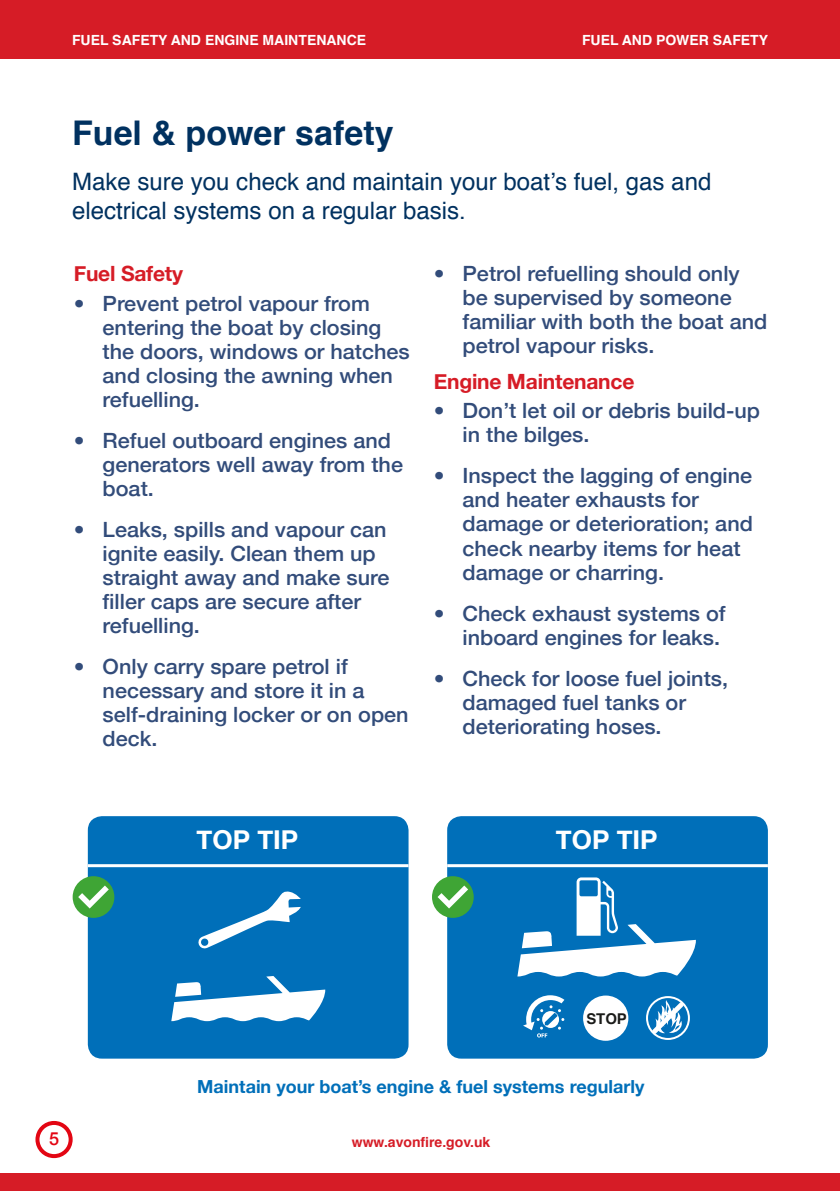
<style>
.page{position:relative;width:840px;height:1191px;background:#fff}
.page>*{position:absolute;margin:0;border:0;box-sizing:border-box;transform-origin:0 0}
.t1{font:700 34px "Helvetica";color:#003160}
.t2{font:700 26px "Helvetica Neue";color:#fff}
.t3{font:24px/28.8px "Helvetica";color:#003160}
.t4{font:500 21px/24px "Helvetica Neue";color:#324c7a}
.t5{font:700 21px "Helvetica Neue";letter-spacing:-.01em;color:#d61c26}
.t6{font:700 18px "Helvetica Neue";color:#006fb9}
.t7{font:500 18px "Helvetica Neue";color:#e30613}
.t8{font:700 14.8px "Helvetica";color:#1a1b19}
.t9{font:700 14px "Helvetica";color:#fff}
.t10{font:700 14px "Helvetica";color:#d61c26}
</style>
<div class="page">
<div style="left:0;top:1174px;width:839px;height:17px;background:#d61c26"></div>
<svg style="left:37px;top:1123px;width:34px;height:33px"></svg>
<div style="left:35px;top:1121px;width:38px;height:37px;border:4px solid #e30613;border-radius:50%"></div>
<div style="left:0;top:0;width:839px;height:59px;background:#d61c26"></div>
<div style="left:88px;top:816px;width:320px;height:242px;background:#006fb9;border-radius:14px"></div>
<hr style="left:88px;top:864px;width:320px;height:3px;background:#fff">
<div style="left:73px;top:876px;width:41px;height:42px;background:#3fa535;border-radius:50%"></div>
<svg style="left:78px;top:885px;width:31px;height:23px"></svg>
<div style="left:447px;top:816px;width:320px;height:242px;background:#006fb9;border-radius:14px"></div>
<hr style="left:447px;top:864px;width:320px;height:3px;background:#fff">
<div style="left:432px;top:876px;width:41px;height:42px;background:#3fa535;border-radius:50%"></div>
<svg style="left:437px;top:885px;width:31px;height:23px"></svg>
<svg style="left:198px;top:891px;width:102px;height:57px"></svg>
<svg style="left:171px;top:976px;width:154px;height:45px"></svg>
<svg style="left:523px;top:995px;width:41px;height:42px"></svg>
<svg style="left:517px;top:877px;width:178px;height:99px"></svg>
<div style="left:582px;top:995px;width:46px;height:46px;background:#fff;border-radius:50%"></div>
<svg style="left:646px;top:996px;width:44px;height:44px"></svg>
<p class="t9" style="left:72px;top:28px;width:295px">FUEL SAFETY AND ENGINE MAINTENANCE</p>
<p class="t9" style="left:581px;top:28px;width:187px">FUEL AND POWER SAFETY</p>
<h1 class="t1" style="left:72px;top:105px;width:323px">Fuel &amp; power safety</h1>
<p class="t3" style="left:72px;top:168px;width:640px">Make sure you check and maintain your boat’s fuel, gas and electrical systems on a regular basis.</p>
<p class="t5" style="left:74px;top:257px;width:111px">Fuel Safety</p>
<p class="t4" style="left:103px;top:290px;width:308px;text-indent:-29px">• Prevent petrol vapour from entering the boat by closing the doors, windows or hatches and closing the awning when refuelling.</p>
<p class="t4" style="left:103px;top:427px;width:302px;text-indent:-29px">• Refuel outboard engines and generators well away from the boat.</p>
<p class="t4" style="left:103px;top:516px;width:288px;text-indent:-29px">• Leaks, spills and vapour can ignite easily. Clean them up straight away and make sure filler caps are secure after refuelling.</p>
<p class="t4" style="left:103px;top:653px;width:307px;text-indent:-29px">• Only carry spare petrol if necessary and store it in a self-draining locker or on open deck.</p>
<p class="t4" style="left:462px;top:260px;width:306px;text-indent:-29px">• Petrol refuelling should only be supervised by someone familiar with both the boat and petrol vapour risks.</p>
<p class="t5" style="left:433px;top:365px;width:202px">Engine Maintenance</p>
<p class="t4" style="left:462px;top:397px;width:299px;text-indent:-29px">• Don’t let oil or debris build-up in the bilges.</p>
<p class="t4" style="left:462px;top:462px;width:292px;text-indent:-29px">• Inspect the lagging of engine and heater exhausts for damage or deterioration; and check nearby items for heat damage or charring.</p>
<p class="t4" style="left:433px;top:599px;width:293px;text-align:right">• Check exhaust systems of inboard engines for leaks.</p>
<p class="t4" style="left:462px;top:664px;width:267px;text-indent:-29px">• Check for loose fuel joints, damaged fuel tanks or deteriorating hoses.</p>
<p class="t2" style="left:196px;top:819px;width:103px">TOP TIP</p>
<p class="t2" style="left:555px;top:819px;width:103px">TOP TIP</p>
<p class="t8" style="left:586px;top:1006px;width:42px">STOP</p>
<p class="t6" style="left:197px;top:1072px;width:448px">Maintain your boat’s engine &amp; fuel systems regularly</p>
<p class="t7" style="left:49px;top:1123px;width:12px">5</p>
<p class="t10" style="left:351px;top:1131px;width:140px">www.avonfire.gov.uk</p>
</div>
